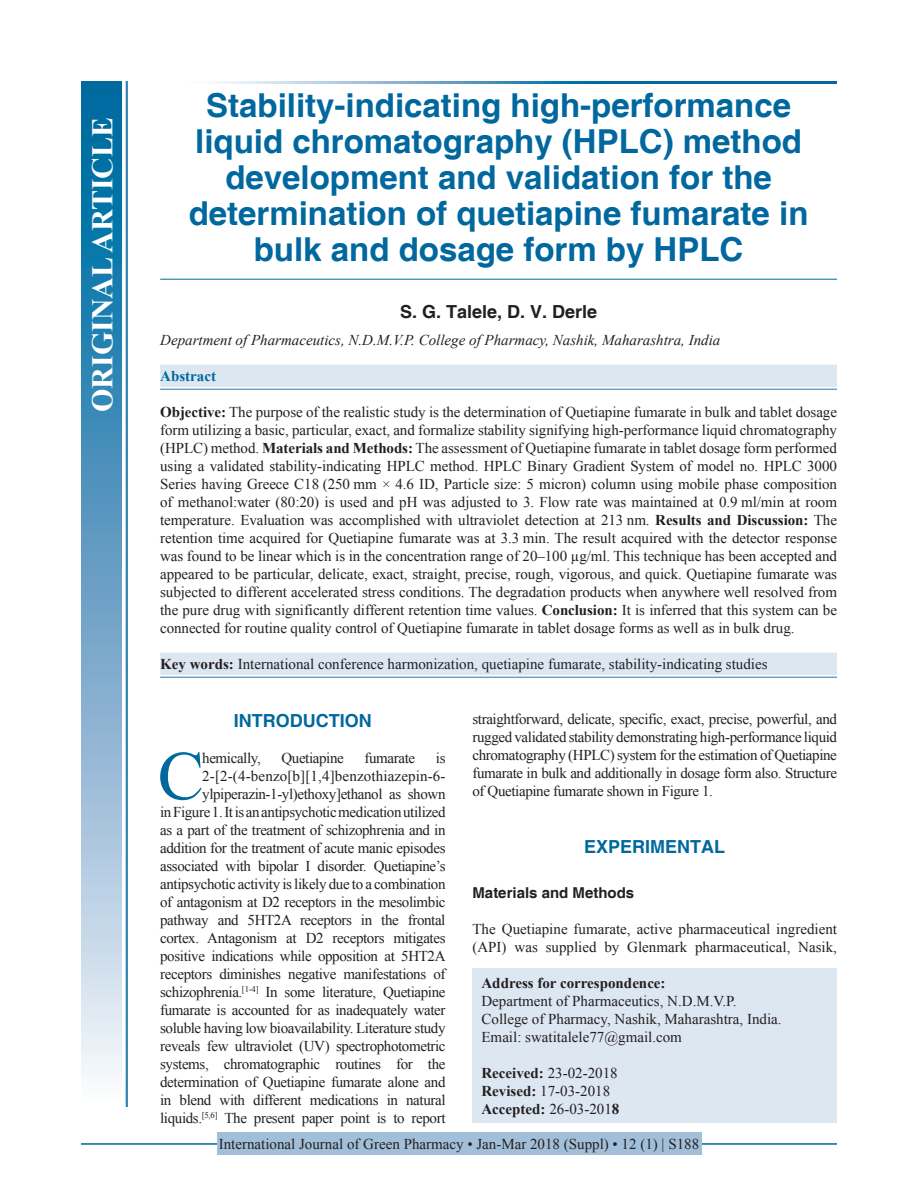
<style>
.page{position:relative;width:918px;height:1188px;background:#fff}
.page>*{position:absolute;margin:0;border:0;box-sizing:border-box;transform-origin:0 0}
.DROP_CAP_TX{font:69.3px "Times New Roman";color:#00689e}
.AT{font:700 33px/36px "Helvetica";color:#00689e;text-align:center}
.AH{font:700 30px "Times New Roman";color:#fff}
.t1{font:700 18px "Helvetica";color:#00689e}
.AU{font:700 18px "Helvetica";color:#231f20}
.ABS{font:15px/18px "Times New Roman";letter-spacing:-.005em;color:#231f20;text-align:justify}
.DROP_CAP_TX-2{font:15px/18px "Times New Roman";letter-spacing:-.025em;color:#231f20;text-align:right}
.ADD{font:15px/18px "Times New Roman";color:#231f20}
.TX{font:15px/18px "Times New Roman";color:#231f20}
.KWD_1_L{font:15px "Times New Roman";color:#231f20}
.AFF{font:italic 15px "Times New Roman";color:#231f20}
.RF{font:15px "Times New Roman";color:#231f20}
.HIS{font:15px/18px "Times New Roman";color:#231f20}
.t2{font:700 15px "Helvetica";color:#231f20}
.ABSH{font:700 15px "Times New Roman";color:#00689e}
.s1{font-weight:700}
</style>
<div class="page">
<hr style="left:81px;top:1143px;width:756px;height:2px;background:#00689e">
<div style="left:217px;top:1133px;width:484px;height:22px;background:#a2bfda"></div>
<hr style="left:160px;top:279px;width:677px;height:1px;background:#00689e">
<div style="left:160px;top:365px;width:677px;height:22px;background:#dde7f2"></div>
<hr style="left:160px;top:389px;width:677px;height:1px;background:#6d9fc6">
<div style="left:160px;top:653px;width:677px;height:22px;background:#dde7f2"></div>
<hr style="left:160px;top:677px;width:677px;height:1px;background:#6d9fc6">
<div style="left:472px;top:969px;width:365px;height:154px;background:#dde7f2"></div>
<svg style="left:215px;top:81px;width:622px;height:3px;background:#4d94bc"></svg>
<div style="left:81px;top:81px;width:41px;height:1026px;background:linear-gradient(to bottom,#005e9a,#f6f0f9)"></div>
<hr style="left:127px;top:81px;width:1px;height:1026px;background:#00689e">
<hr style="left:126px;top:81px;width:1px;height:1026px;background:#00689e">
<p class="AH" style="left:81px;top:412px;width:296px;rotate:-90deg">ORIGINAL ARTICLE</p>
<p class="AT" style="left:189px;top:89px;width:621px">Stability-indicating high-performance liquid chromatography (HPLC) method development and validation for the determination of quetiapine fumarate in bulk and dosage form by HPLC</p>
<p class="AU" style="left:400px;top:301px;width:199px">S. G. Talele, D. V. Derle</p>
<p class="AFF" style="left:160px;top:330px;width:562px">Department of Pharmaceutics, N.D.M.V.P. College of Pharmacy, Nashik, Maharashtra, India</p>
<p class="ABSH" style="left:160px;top:365px;width:57px">Abstract</p>
<p class="ABS" style="left:160px;top:403px;width:678px"><span class="s1">Objective:</span> The purpose of the realistic study is the determination of Quetiapine fumarate in bulk and tablet dosage form utilizing a basic, particular, exact, and formalize stability signifying high-performance liquid chromatography (HPLC) method. <span class="s1">Materials and Methods:</span> The assessment of Quetiapine fumarate in tablet dosage form performed using a validated stability-indicating HPLC method. HPLC Binary Gradient System of model no. HPLC 3000<br>Series having Greece C18 (250 mm × 4.6 ID, Particle size: 5 micron) column using mobile phase composition of methanol:water (80:20) is used and pH was adjusted to 3. Flow rate was maintained at 0.9 ml/min at room temperature. Evaluation was accomplished with ultraviolet detection at 213 nm. <span class="s1">Results and Discussion:</span> The retention time acquired for Quetiapine fumarate was at 3.3 min. The result acquired with the detector response was found to be linear which is in the concentration range of 20–100 µg/ml. This technique has been accepted and appeared to be particular, delicate, exact, straight, precise, rough, vigorous, and quick. Quetiapine fumarate was subjected to different accelerated stress conditions. The degradation products when anywhere well resolved from the pure drug with significantly different retention time values. <span class="s1">Conclusion:</span> It is inferred that this system can be connected for routine quality control of Quetiapine fumarate in tablet dosage forms as well as in bulk drug.</p>
<p class="KWD_1_L" style="left:160px;top:653px;width:609px"><span class="s1">Key words:</span> International conference harmonization, quetiapine fumarate, stability-indicating studies</p>
<h1 class="t1" style="left:234px;top:710px;width:139px">INTRODUCTION</h1>
<p class="DROP_CAP_TX" style="left:158px;top:727px;width:48px">C</p>
<p class="DROP_CAP_TX-2" style="left:202px;top:749px;width:60px">hemically,</p>
<p class="DROP_CAP_TX-2" style="left:281px;top:749px;width:64px">Quetiapine</p>
<p class="DROP_CAP_TX-2" style="left:365px;top:749px;width:52px">fumarate</p>
<p class="DROP_CAP_TX-2" style="left:160px;top:749px;width:287px">is<br>2-[2-(4-benzo[b][1,4]benzothiazepin-6- ylpiperazin-1-yl)ethoxy]ethanol as shown<br>in Figure 1. It is an antipsychotic medication utilized as a part of the treatment of schizophrenia and in addition for the treatment of acute manic episodes associated with bipolar I disorder. Quetiapine’s antipsychotic activity is likely due to a combination of antagonism at D2 receptors in the mesolimbic pathway and 5HT2A receptors in the frontal cortex. Antagonism at D2 receptors mitigates positive indications while opposition at 5HT2A receptors diminishes negative manifestations of schizophrenia.<sup>[1-4]</sup> In some literature, Quetiapine fumarate is accounted for as inadequately water soluble having low bioavailability. Literature study reveals few ultraviolet (UV) spectrophotometric systems, chromatographic routines for the determination of Quetiapine fumarate alone and in blend with different medications in natural liquids.<sup>[5,6]</sup> The present paper point is to report</p>
<p class="DROP_CAP_TX-2" style="left:472px;top:710px;width:366px;text-align:justify">straightforward, delicate, specific, exact, precise, powerful, and rugged validated stability demonstrating high-performance liquid chromatography (HPLC) system for the estimation of Quetiapine fumarate in bulk and additionally in dosage form also. Structure of Quetiapine fumarate shown in Figure 1.</p>
<h1 class="t1" style="left:584px;top:836px;width:143px">EXPERIMENTAL</h1>
<h2 class="t2" style="left:472px;top:884px;width:163px">Materials and Methods</h2>
<p class="TX" style="left:472px;top:920px;width:366px">The Quetiapine fumarate, active pharmaceutical ingredient (API) was supplied by Glenmark pharmaceutical, Nasik,</p>
<p class="ADD" style="left:482px;top:974px;width:302px"><span class="s1">Address for correspondence:<br></span>Department of Pharmaceutics, N.D.M.V.P.<br>College of Pharmacy, Nashik, Maharashtra, India.<br>Email: swatitalele77@gmail.com</p>
<p class="HIS" style="left:482px;top:1064px;width:139px"><span class="s1">Received:</span> 23-02-2018<br><span class="s1">Revised:</span> 17-03-2018<br><span class="s1">Accepted:</span> 26-03-201<span class="s1">8</span></p>
<p class="RF" style="left:219px;top:1134px;width:482px">International Journal of Green Pharmacy • Jan-Mar 2018 (Suppl) • 12 (1) | S188</p>
</div>
